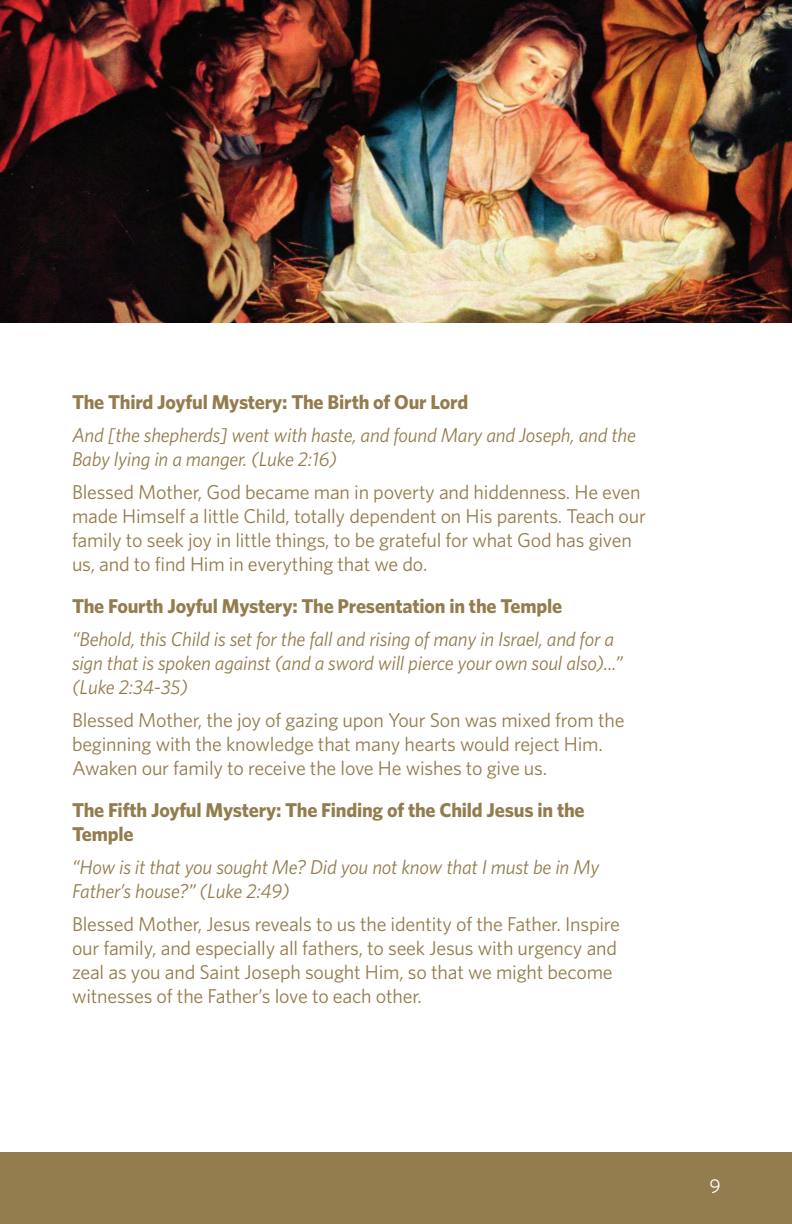
<style>
.page{position:relative;width:792px;height:1224px;background:#fff}
.page>*{position:absolute;margin:0;border:0;box-sizing:border-box;transform-origin:0 0}
.Body{font:20px/24px "Whitney";letter-spacing:-.01em;color:#937c4d}
.Body-2{font:italic 20px/24px "Whitney";letter-spacing:-.01em;color:#937c4d}
.t1{font:700 20px/24px "Whitney";letter-spacing:-.01em;color:#937c4d}
.t2{font:20px "Whitney";color:#fff}
</style>
<div class="page">
<div style="left:0;top:1152px;width:792px;height:72px;background:#937c4d"></div>
<img style="left:0;top:0;width:792px;height:323px">
<h2 class="t1" style="left:72px;top:389px;width:398px">The Third Joyful Mystery: The Birth of Our Lord</h2>
<p class="Body-2" style="left:72px;top:422px;width:566px">And [the shepherds] went with haste, and found Mary and Joseph, and the<br>Baby lying in a manger. (Luke 2:16)</p>
<p class="Body" style="left:72px;top:479px;width:576px">Blessed Mother, God became man in poverty and hiddenness. He even made Himself a little Child, totally dependent on His parents. Teach our family to seek joy in little things, to be grateful for what God has given us, and to find Him in everything that we do.</p>
<h2 class="t1" style="left:72px;top:593px;width:492px">The Fourth Joyful Mystery: The Presentation in the Temple</h2>
<p class="Body-2" style="left:72px;top:626px;width:552px">“Behold, this Child is set for the fall and rising of many in Israel, and for a sign that is spoken against (and a sword will pierce your own soul also)...” (Luke 2:34-35)</p>
<p class="Body" style="left:72px;top:707px;width:554px">Blessed Mother, the joy of gazing upon Your Son was mixed from the beginning with the knowledge that many hearts would reject Him.<br>Awaken our family to receive the love He wishes to give us.</p>
<h2 class="t1" style="left:72px;top:797px;width:514px">The Fifth Joyful Mystery: The Finding of the Child Jesus in the<br>Temple</h2>
<p class="Body-2" style="left:72px;top:854px;width:529px">“How is it that you sought Me? Did you not know that I must be in My<br>Father’s house?” (Luke 2:49)</p>
<p class="Body" style="left:72px;top:911px;width:550px">Blessed Mother, Jesus reveals to us the identity of the Father. Inspire our family, and especially all fathers, to seek Jesus with urgency and zeal as you and Saint Joseph sought Him, so that we might become witnesses of the Father’s love to each other.</p>
<p class="t2" style="left:709px;top:1172px;width:13px">9</p>
</div>
